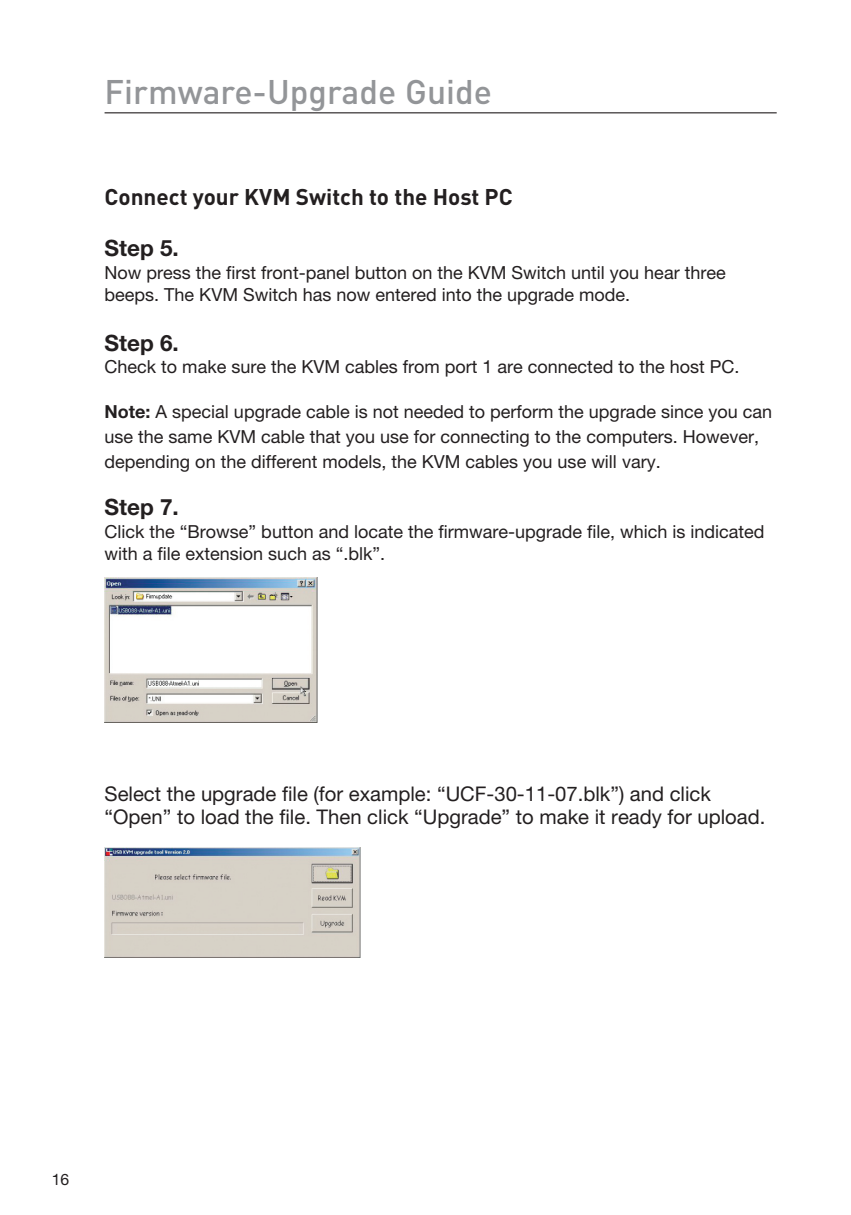
<style>
.page{position:relative;width:851px;height:1215px;background:#fff}
.page>*{position:absolute;margin:0;border:0;box-sizing:border-box;transform-origin:0 0}
.t1{font:500 33.75px "DINOT";color:#939598}
.t2{font:700 22.5px "DINOT";color:#231f20}
.t3{font:700 22.5px "Helvetica Neue LT Pro";color:#231f20}
.t4{font:20.25px/22.5px "Helvetica Neue LT Pro";color:#231f20}
.t5{font:18px/22.5px "Helvetica Neue LT Pro";color:#231f20}
.t6{font:15.75px "Helvetica Neue LT Pro";color:#231f20}
.s1{font-weight:700}
</style>
<div class="page">
<hr style="left:105px;top:112px;width:671px;height:1px;background:#231f20">
<img style="left:105px;top:578px;width:213px;height:145px">
<img style="left:105px;top:848px;width:255px;height:110px">
<h1 class="t1" style="left:105px;top:69px;width:389px">Firmware-Upgrade Guide</h1>
<p class="t2" style="left:105px;top:181px;width:409px">Connect your KVM Switch to the Host PC</p>
<p class="t3" style="left:105px;top:234px;width:76px">Step 5.</p>
<p class="t5" style="left:105px;top:261px;width:622px">Now press the first front-panel button on the KVM Switch until you hear three beeps. The KVM Switch has now entered into the upgrade mode.</p>
<p class="t3" style="left:105px;top:329px;width:76px">Step 6.</p>
<p class="t5" style="left:105px;top:355px;width:636px">Check to make sure the KVM cables from port 1 are connected to the host PC.</p>
<p class="t5" style="left:105px;top:399px;width:669px;line-height:24.8px"><span class="s1">Note:</span> A special upgrade cable is not needed to perform the upgrade since you can use the same KVM cable that you use for connecting to the computers. However, depending on the different models, the KVM cables you use will vary.</p>
<p class="t3" style="left:105px;top:493px;width:76px">Step 7.</p>
<p class="t5" style="left:105px;top:520px;width:661px">Click the “Browse” button and locate the firmware-upgrade file, which is indicated with a file extension such as “.blk”.</p>
<p class="t4" style="left:105px;top:783px;width:662px">Select the upgrade file (for example: “UCF-30-11-07.blk”) and click “Open” to load the file. Then click “Upgrade” to make it ready for upload.</p>
<p class="t6" style="left:52px;top:1170px;width:19px">16</p>
</div>
